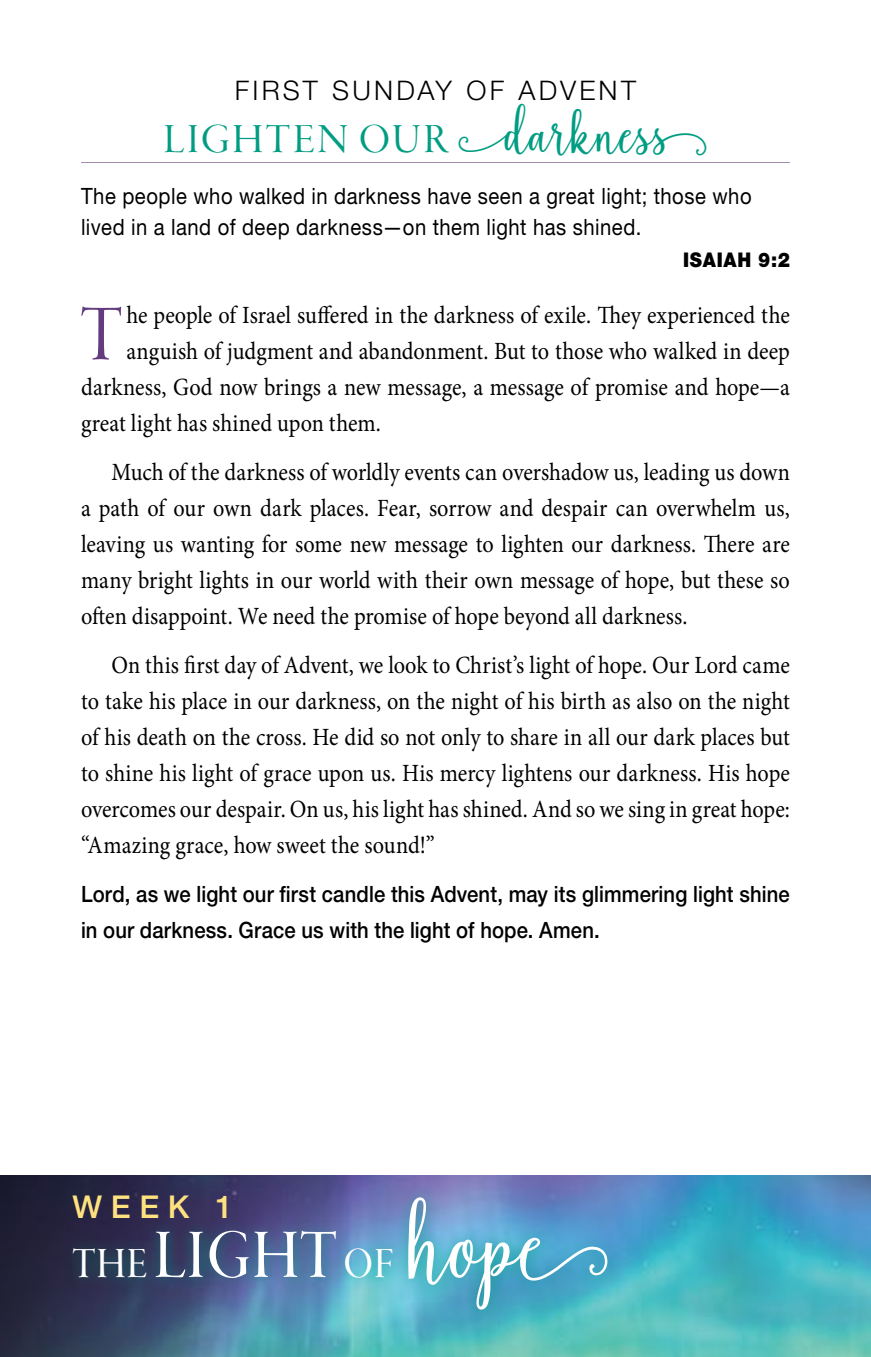
<style>
.page{position:relative;width:871px;height:1357px;background:#fff}
.page>*{position:absolute;margin:0;border:0;box-sizing:border-box;transform-origin:0 0}
.t1{font:81.67px "Garamond Premr Pro Disp";color:#623c7e;scale:.9 1}
.t2{font:44.55px "Garamond Premr Pro Med Disp";color:#fff;scale:.9 1}
.t3{font:42.75px "Garamond Premr Pro Disp";letter-spacing:.06em;color:#009d83}
.t4{font:500 31.5px "Helvetica Neue LT Std";color:#ffe180}
.t5{font:300 27px "Helvetica Neue LT Std";letter-spacing:.12em;color:#000}
.t6{font:24.75px/36px "Minion Pro";letter-spacing:.005em;color:#000;text-align:justify;scale:.9 1}
.t7{font:500 22.5px/36px "Helvetica Neue LT Std";letter-spacing:.005em;color:#000;scale:.9 1}
.t8{font:22.5px/31.5px "Helvetica Neue LT Std";letter-spacing:.025em;color:#000;scale:.9 1}
.t9{font:900 20.25px "Helvetica Neue LT Std";letter-spacing:.045em;color:#000;scale:.9 1}
.s1{font-family:"Ardista Script";font-size:49.5px}
.s2{font-size:71.55px}
.s3{font-family:"Ardista Script";font-size:87.75px}
</style>
<div class="page">
<img style="left:0;top:1176px;width:871px;height:181px">
<hr style="left:81px;top:162px;width:709px;height:1px;background:#a28baf">
<div style="left:61px;top:1184px;width:560px;height:139px;background:#009d83;opacity:.7"></div>
<p class="t5" style="left:235px;top:74px;width:402px">FIRST SUNDAY OF ADVENT</p>
<h3 class="t3" style="left:163px;top:116px;width:546px">LIGHTEN OUR <span class="s1">darkness</span></h3>
<p class="t8" style="left:81px;top:180px;width:746px">The people who walked in darkness have seen a great light; those who lived in a land of deep darkness—on them light has shined.</p>
<p class="t9" style="left:683px;top:247px;width:120px">ISAIAH 9:2</p>
<h1 class="t1" style="left:81px;top:290px;width:48px">T</h1>
<p class="t6" style="left:126px;top:297px;width:739px">he people of Israel suffered in the darkness of exile. They experienced the</p>
<p class="t6" style="left:126px;top:333px;width:739px">anguish of judgment and abandonment. But to those who walked in deep</p>
<p class="t6" style="left:81px;top:369px;width:789px">darkness, God now brings a new message, a message of promise and hope—a</p>
<p class="t6" style="left:81px;top:405px;width:335px">great light has shined upon them.</p>
<p class="t6" style="left:81px;top:454px;width:789px;text-indent:30px">Much of the darkness of worldly events can overshadow us, leading us down a path of our own dark places. Fear, sorrow and despair can overwhelm us, leaving us wanting for some new message to lighten our darkness. There are many bright lights in our world with their own message of hope, but these so often disappoint. We need the promise of hope beyond all darkness.</p>
<p class="t6" style="left:81px;top:647px;width:789px;text-indent:30px">On this first day of Advent, we look to Christ’s light of hope. Our Lord came to take his place in our darkness, on the night of his birth as also on the night of his death on the cross. He did so not only to share in all our dark places but to shine his light of grace upon us. His mercy lightens our darkness. His hope overcomes our despair. On us, his light has shined. And so we sing in great hope: “Amazing grace, how sweet the sound!”</p>
<p class="t7" style="left:81px;top:876px;width:789px">Lord, as we light our first candle this Advent, may its glimmering light shine in our darkness. Grace us with the light of hope. Amen.</p>
<p class="t4" style="left:72px;top:1187px;width:162px">WEEK 1</p>
<h2 class="t2" style="left:73px;top:1239px;width:600px">THE <span class="s2">LIGHT</span> OF <span class="s3">hope</span></h2>
</div>
